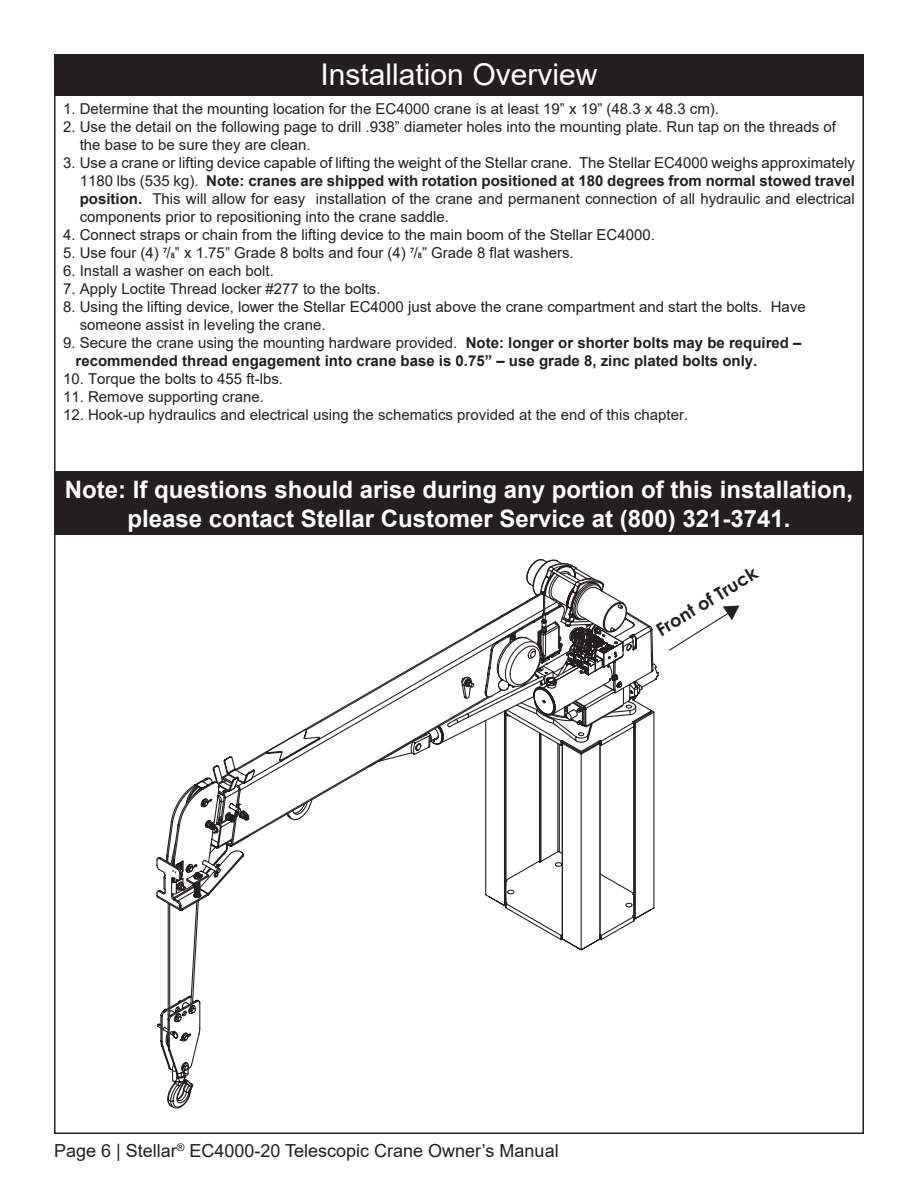
<style>
.page{position:relative;width:918px;height:1188px;background:#fff}
.page>*{position:absolute;margin:0;border:0;box-sizing:border-box;transform-origin:0 0}
.TOC_Page_Heading_White{font:30px "Arial";color:#fff}
.t1{font:700 24px/28.8px "Arial";color:#fff;text-align:center}
.t2{font:18px "Arial";color:#231f20}
.t3{font:700 18px "Century Gothic";color:#231f20}
.t4{font:15px/18px "Arial";color:#231f20}
.t5{font:700 15px/18px "Arial";color:#231f20}
.s1{font-weight:700}
.s2{font-weight:700;font-size:7.5px}
.s3{font-weight:400}
</style>
<div class="page">
<svg style="left:167px;top:898px;width:488px;height:211px"></svg>
<svg style="left:156px;top:857px;width:88px;height:237px"></svg>
<svg style="left:165px;top:804px;width:12px;height:87px"></svg>
<svg style="left:177px;top:570px;width:428px;height:321px"></svg>
<svg style="left:205px;top:563px;width:375px;height:46px"></svg>
<svg style="left:220px;top:592px;width:407px;height:17px"></svg>
<svg style="left:193px;top:609px;width:539px;height:289px"></svg>
<svg style="left:723px;top:606px;width:16px;height:14px"></svg>
<div style="left:54px;top:54px;width:810px;height:40px;background:#231f20"></div>
<div style="left:54px;top:94px;width:810px;height:378px;border:2px solid #231f20"></div>
<div style="left:54px;top:472px;width:810px;height:63px;background:#231f20"></div>
<p class="TOC_Page_Heading_White" style="left:321px;top:54px;width:278px">Installation Overview</p>
<p class="t4" style="left:63px;top:100px;width:658px">1. Determine that the mounting location for the EC4000 crane is at least 19” x 19” (48.3 x 48.3 cm).</p>
<p class="t4" style="left:80px;top:118px;width:758px;text-indent:-17px">2. Use the detail on the following page to drill .938” diameter holes into the mounting plate. Run tap on the threads of the base to be sure they are clean.</p>
<p class="t4" style="left:80px;top:154px;width:777px;text-align:justify;text-indent:-17px">3. Use a crane or lifting device capable of lifting the weight of the Stellar crane. The Stellar EC4000 weighs approximately 1180 lbs (535 kg). <span class="s1">Note: cranes are shipped with rotation positioned at 180 degrees from normal stowed travel position.</span> This will allow for easy installation of the crane and permanent connection of all hydraulic and electrical components prior to repositioning into the crane saddle.</p>
<p class="t4" style="left:63px;top:226px;width:593px">4. Connect straps or chain from the lifting device to the main boom of the Stellar EC4000.</p>
<p class="t4" style="left:63px;top:244px;width:512px">5. Use four (4) <sup>7</sup>/<span class="s2">8</span>” x 1.75” Grade 8 bolts and four (4) <sup>7</sup>/<span class="s2">8</span>” Grade 8 flat washers.</p>
<p class="t4" style="left:63px;top:262px;width:212px">6. Install a washer on each bolt.</p>
<p class="t4" style="left:63px;top:280px;width:319px">7. Apply Loctite Thread locker #277 to the bolts.</p>
<p class="t4" style="left:80px;top:298px;width:728px;text-indent:-17px">8. Using the lifting device, lower the Stellar EC4000 just above the crane compartment and start the bolts. Have someone assist in leveling the crane.</p>
<p class="t5" style="left:76px;top:334px;width:728px;text-indent:-13px"><span class="s3">9. Secure the crane using the mounting hardware provided.</span> Note: longer or shorter bolts may be required – recommended thread engagement into crane base is 0.75” – use grade 8, zinc plated bolts only.</p>
<p class="t4" style="left:63px;top:370px;width:222px">10. Torque the bolts to 455 ft-lbs.</p>
<p class="t4" style="left:63px;top:388px;width:202px">11. Remove supporting crane.</p>
<p class="t4" style="left:63px;top:406px;width:627px">12. Hook-up hydraulics and electrical using the schematics provided at the end of this chapter.</p>
<p class="t1" style="left:65px;top:475px;width:790px">Note: If questions should arise during any portion of this installation, please contact Stellar Customer Service at (800) 321-3741.</p>
<p class="t3" style="left:652px;top:621px;width:116px;rotate:-31deg">Front of Truck</p>
<p class="t2" style="left:54px;top:1139px;width:506px">Page 6 | Stellar<sup>®</sup> EC4000-20 Telescopic Crane Owner’s Manual</p>
</div>
